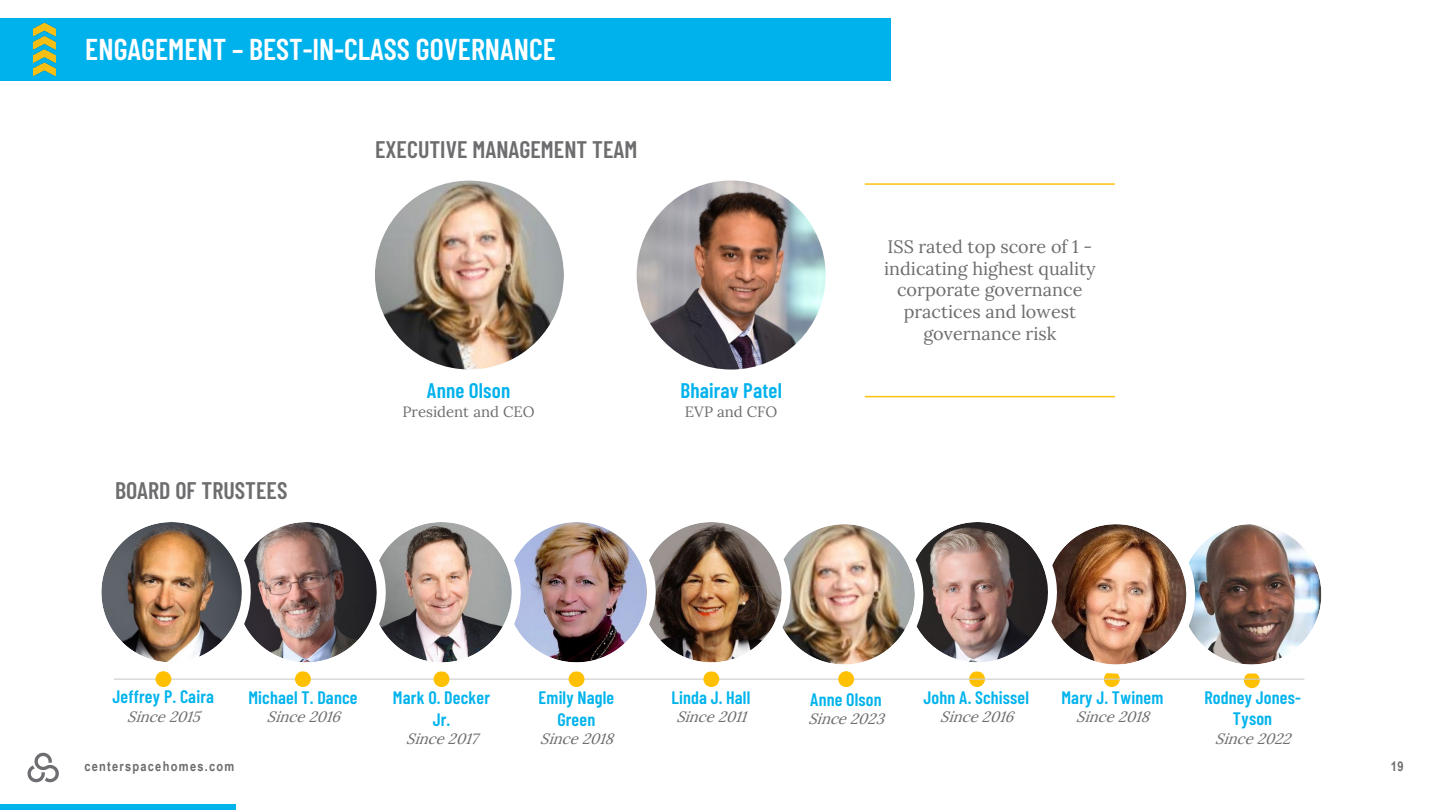
<style>
.page{position:relative;width:1440px;height:810px;background:#fff}
.page>*{position:absolute;margin:0;border:0;box-sizing:border-box;transform-origin:0 0}
.t1{font:600 30px "Barlow Condensed";color:#fff}
.t2{font:600 24px "Barlow Condensed";color:#6d6d70}
.t3{font:600 21px "Barlow Condensed";letter-spacing:.01em;color:#00b2ec}
.t4{font:600 18px/21.6px "Barlow Condensed";letter-spacing:.01em;color:#00b3ec;text-align:center}
.t5{font:18px/21.6px "Lora";color:#6d6d70;text-align:center}
.t6{font:italic 15px "Lora";color:#6d6d70}
.t7{font:15px "Lora";color:#6d6d70}
.t8{font:700 13.5px "Arial Narrow";letter-spacing:.09em;color:#6c6d70}
</style>
<div class="page">
<svg style="left:28px;top:753px;width:31px;height:29px"></svg>
<div style="left:0;top:805px;width:236px;height:5px;background:#00b3eb"></div>
<div style="left:0;top:18px;width:891px;height:63px;background:#00b2ec"></div>
<hr style="left:865px;top:183px;width:250px;height:2px;background:#ffc10d">
<hr style="left:865px;top:396px;width:250px;height:1px;background:#ffc10d">
<img style="left:375px;top:181px;width:189px;height:189px;border-radius:94px">
<img style="left:637px;top:181px;width:189px;height:189px;border-radius:94px">
<svg style="left:969px;top:671px;width:16px;height:16px"></svg>
<svg style="left:1104px;top:671px;width:16px;height:16px"></svg>
<svg style="left:1244px;top:672px;width:16px;height:16px"></svg>
<hr style="left:114px;top:679px;width:1190px;height:1px;background:#cbcece">
<div style="left:156px;top:671px;width:15px;height:16px;background:#ffc000;border-radius:50%"></div>
<div style="left:295px;top:671px;width:16px;height:16px;background:#ffc000;border-radius:50%"></div>
<div style="left:434px;top:671px;width:15px;height:16px;background:#ffc000;border-radius:50%"></div>
<div style="left:569px;top:671px;width:15px;height:16px;background:#ffc000;border-radius:50%"></div>
<div style="left:703px;top:671px;width:16px;height:16px;background:#ffc000;border-radius:50%"></div>
<img style="left:101px;top:522px;width:1221px;height:156px">
<div style="left:838px;top:671px;width:16px;height:16px;background:#ffc000;border-radius:50%"></div>
<img style="left:33px;top:22px;width:22px;height:54px">
<p class="t1" style="left:85px;top:28px;width:472px">ENGAGEMENT – BEST-IN-CLASS GOVERNANCE</p>
<p class="t2" style="left:375px;top:132px;width:264px">EXECUTIVE MANAGEMENT TEAM</p>
<p class="t2" style="left:115px;top:473px;width:174px">BOARD OF TRUSTEES</p>
<p class="t3" style="left:427px;top:376px;width:85px">Anne Olson</p>
<p class="t7" style="left:403px;top:400px;width:134px">President and CEO</p>
<p class="t3" style="left:680px;top:376px;width:103px">Bhairav Patel</p>
<p class="t7" style="left:685px;top:400px;width:94px">EVP and CFO</p>
<p class="t5" style="left:884px;top:235px;width:213px">ISS rated top score of 1 - indicating highest quality corporate governance practices and lowest governance risk</p>
<p class="t4" style="left:112px;top:685px;width:103px">Jeffrey P. Caira</p>
<p class="t6" style="left:127px;top:705px;width:81px">Since2015</p>
<p class="t4" style="left:248px;top:686px;width:111px">Michael T. Dance</p>
<p class="t6" style="left:267px;top:705px;width:82px">Since2016</p>
<p class="t4" style="left:393px;top:686px;width:99px">Mark O. Decker<br>Jr.</p>
<p class="t6" style="left:406px;top:727px;width:80px">Since2017</p>
<p class="t4" style="left:539px;top:686px;width:77px">Emily Nagle<br>Green</p>
<p class="t6" style="left:540px;top:727px;width:81px">Since2018</p>
<p class="t4" style="left:671px;top:686px;width:81px">Linda J. Hall</p>
<p class="t6" style="left:676px;top:705px;width:78px">Since2011</p>
<p class="t4" style="left:810px;top:687px;width:73px">Anne Olson</p>
<p class="t6" style="left:808px;top:707px;width:84px">Since2023</p>
<p class="t4" style="left:924px;top:686px;width:107px">John A. Schissel</p>
<p class="t6" style="left:940px;top:705px;width:82px">Since2016</p>
<p class="t4" style="left:1061px;top:686px;width:103px">Mary J. Twinem</p>
<p class="t6" style="left:1076px;top:705px;width:81px">Since2018</p>
<p class="t4" style="left:1204px;top:686px;width:98px;line-height:20.7px">Rodney Jones-<br>Tyson</p>
<p class="t6" style="left:1215px;top:727px;width:84px">Since2022</p>
<p class="t8" style="left:84px;top:756px;width:152px">centerspacehomes.com</p>
<p class="t8" style="left:1391px;top:756px;width:15px">19</p>
</div>
